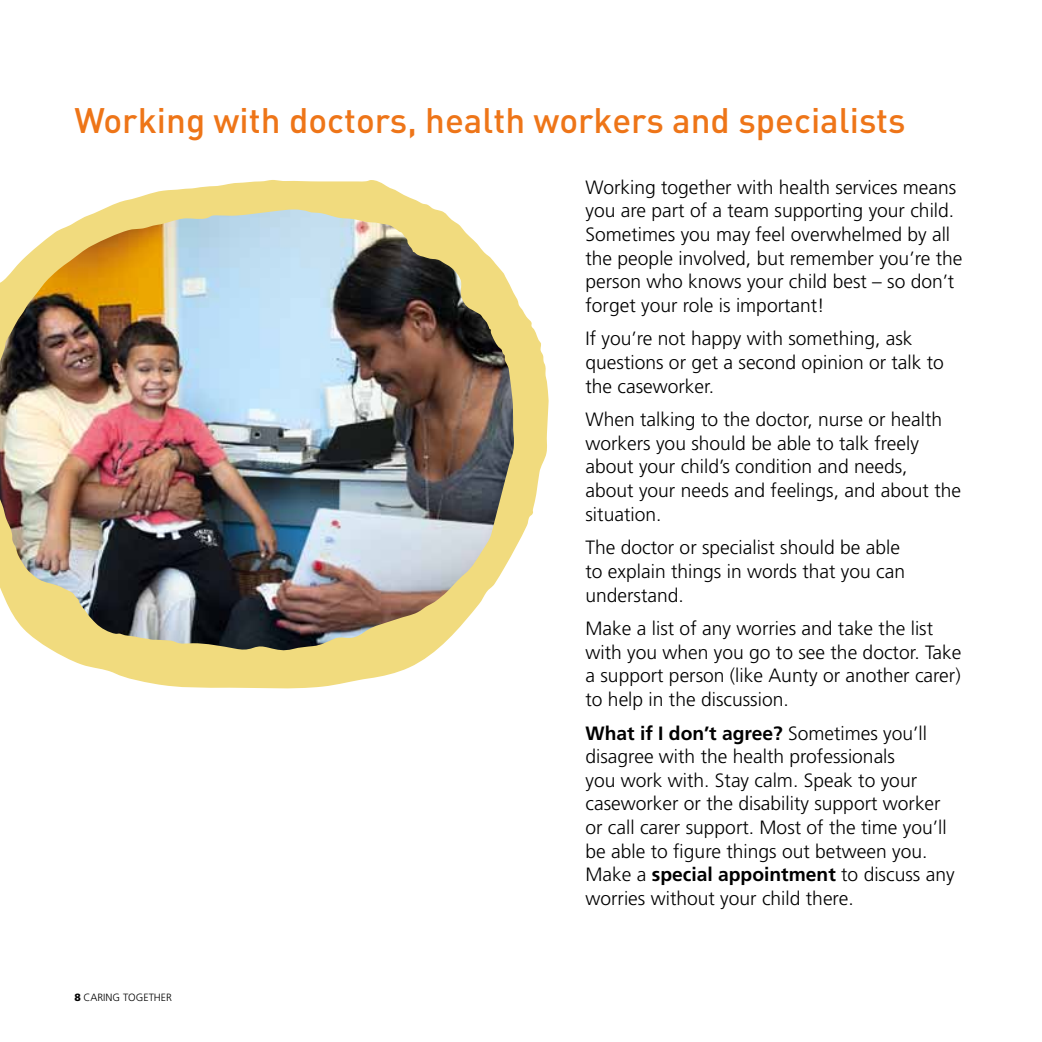
<style>
.page{position:relative;width:1042px;height:1042px;background:#fff}
.page>*{position:absolute;margin:0;border:0;box-sizing:border-box;transform-origin:0 0}
.t1{font:500 35px "DIN";color:#ee7518}
.t2{font:300 19.25px/23.6px "Frutiger";color:#000}
.t3{font:300 10.5px "Frutiger";color:#000}
.s1{font-weight:700}
.s2{font-weight:900}
</style>
<div class="page">
<svg style="left:54px;top:180px;width:494px;height:509px"></svg>
<img style="left:0;top:211px;width:514px;height:440px">
<h1 class="t1" style="left:74px;top:98px;width:832px">Working with doctors, health workers and specialists</h1>
<p class="t2" style="left:585px;top:175px;width:378px">Working together with health services means you are part of a team supporting your child.<br>Sometimes you may feel overwhelmed by all the people involved, but remember you’re the person who knows your child best – so don’t forget your role is important!</p>
<p class="t2" style="left:585px;top:327px;width:360px">If you’re not happy with something, ask questions or get a second opinion or talk to the caseworker.</p>
<p class="t2" style="left:585px;top:408px;width:377px">When talking to the doctor, nurse or health workers you should be able to talk freely about your child’s condition and needs,<br>about your needs and feelings, and about the situation.</p>
<p class="t2" style="left:585px;top:536px;width:321px">The doctor or specialist should be able to explain things in words that you can understand.</p>
<p class="t2" style="left:585px;top:616px;width:377px">Make a list of any worries and take the list with you when you go to see the doctor. Take a support person (like Aunty or another carer) to help in the discussion.</p>
<p class="t2" style="left:585px;top:721px;width:371px"><span class="s1">What if I don’t agree?</span> Sometimes you’ll disagree with the health professionals<br>you work with. Stay calm. Speak to your caseworker or the disability support worker or call carer support. Most of the time you’ll be able to figure things out between you.<br>Make a <span class="s1">special appointment</span> to discuss any worries without your child there.</p>
<p class="t3" style="left:74px;top:991px;width:99px"><span class="s2">8</span> CARING TOGETHER</p>
</div>
